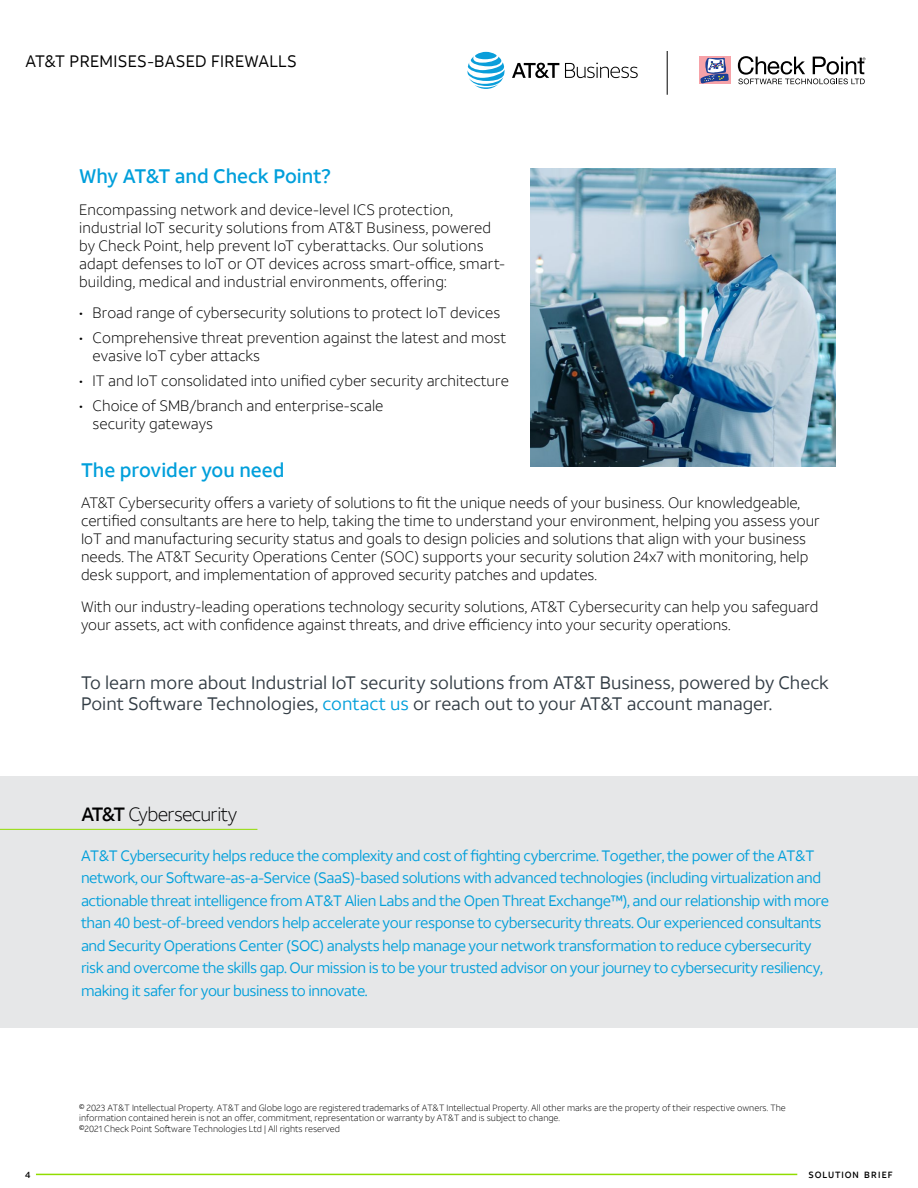
<style>
.page{position:relative;width:918px;height:1188px;background:#fff}
.page>*{position:absolute;margin:0;border:0;box-sizing:border-box;transform-origin:0 0}
.t1{font:500 19.5px "ATT Aleck Sans";color:#009fdb}
.t2{font:300 19.2px "ATT Aleck Sans";letter-spacing:-.04em;color:#000}
.t3{font:18px/21px "ATT Aleck Sans";color:#323c44}
.t4{font:16.5px "ATT Aleck Sans";letter-spacing:.02em;color:#000}
.t5{font:300 15px/18px "ATT Aleck Sans";color:#000}
.t6{font:15px/22.5px "ATT Aleck Sans";letter-spacing:-.03em;color:#009fdb}
.t7{font:300 9px/10.5px "ATT Aleck Sans";color:#000}
.t8{font:500 9px "ATT Aleck Sans";letter-spacing:.095em;color:#000}
.s1{color:#009fdb}
.s2{font-weight:500}
</style>
<div class="page">
<hr style="left:36px;top:1174px;width:761px;height:1px;background:#91dc00">
<img style="left:530px;top:169px;width:305px;height:297px">
<div style="left:0;top:777px;width:918px;height:251px;background:#e6e7e8"></div>
<hr style="left:0;top:829px;width:257px;height:1px;background:#91dc00">
<svg style="left:467px;top:52px;width:38px;height:37px"></svg>
<svg style="left:512px;top:63px;width:47px;height:15px"></svg>
<svg style="left:565px;top:63px;width:73px;height:15px"></svg>
<div style="left:699px;top:56px;width:32px;height:28px;background:#f6a2a8"></div>
<svg style="left:700px;top:58px;width:29px;height:25px"></svg>
<svg style="left:738px;top:56px;width:127px;height:28px"></svg>
<hr style="left:667px;top:51px;width:1px;height:44px;background:#000">
<p class="t4" style="left:25px;top:51px;width:273px">AT&amp;T PREMISES-BASED FIREWALLS</p>
<h1 class="t1" style="left:79px;top:164px;width:253px">Why AT&amp;T and Check Point?</h1>
<p class="t5" style="left:79px;top:200px;width:427px">Encompassing network and device-level ICS protection, industrial IoT security solutions from AT&amp;T Business, powered by Check Point, help prevent IoT cyberattacks. Our solutions adapt defenses to IoT or OT devices across smart-office, smart&shy;building, medical and industrial environments, offering:</p>
<p class="t5" style="left:79px;top:304px;width:423px">• Broad range of cybersecurity solutions to protect IoT devices</p>
<p class="t5" style="left:93px;top:329px;width:415px;text-indent:-14px">• Comprehensive threat prevention against the latest and most evasive IoT cyber attacks</p>
<p class="t5" style="left:79px;top:371px;width:431px">• IT and IoT consolidated into unified cyber security architecture</p>
<p class="t5" style="left:93px;top:396px;width:292px;text-indent:-14px">• Choice of SMB/branch and enterprise-scale security gateways</p>
<h1 class="t1" style="left:81px;top:458px;width:205px">The provider you need</h1>
<p class="t5" style="left:81px;top:494px;width:740px">AT&amp;T Cybersecurity offers a variety of solutions to fit the unique needs of your business. Our knowledgeable, certified consultants are here to help, taking the time to understand your environment, helping you assess your IoT and manufacturing security status and goals to design policies and solutions that align with your business needs. The AT&amp;T Security Operations Center (SOC) supports your security solution 24x7 with monitoring, help desk support, and implementation of approved security patches and updates.</p>
<p class="t5" style="left:81px;top:597px;width:739px">With our industry-leading operations technology security solutions, AT&amp;T Cybersecurity can help you safeguard your assets, act with confidence against threats, and drive efficiency into your security operations.</p>
<p class="t3" style="left:81px;top:672px;width:749px">To learn more about Industrial IoT security solutions from AT&amp;T Business, powered by Check<br>Point Software Technologies, <span class="s1">contact us</span> or reach out to your AT&amp;T account manager.</p>
<p class="t2" style="left:82px;top:802px;width:157px"><span class="s2">AT&amp;T</span> Cybersecurity</p>
<p class="t6" style="left:81px;top:844px;width:750px">AT&amp;T Cybersecurity helps reduce the complexity and cost of fighting cybercrime. Together, the power of the AT&amp;T network, our Software-as-a-Service (SaaS)-based solutions with advanced technologies (including virtualization and actionable threat intelligence from AT&amp;T Alien Labs and the Open Threat Exchange™), and our relationship with more than 40 best-of-breed vendors help accelerate your response to cybersecurity threats. Our experienced consultants and Security Operations Center (SOC) analysts help manage your network transformation to reduce cybersecurity risk and overcome the skills gap. Our mission is to be your trusted advisor on your journey to cybersecurity resiliency, making it safer for your business to innovate.</p>
<p class="t7" style="left:79px;top:1102px;width:708px">© 2023 AT&amp;T Intellectual Property. AT&amp;T and Globe logo are registered trademarks of AT&amp;T Intellectual Property. All other marks are the property of their respective owners. The information contained herein is not an offer, commitment, representation or warranty by AT&amp;T and is subject to change.<br>©2021 Check Point Software Technologies Ltd | All rights reserved</p>
<p class="t8" style="left:25px;top:1169px;width:7px">4</p>
<p class="t8" style="left:809px;top:1169px;width:86px">SOLUTION BRIEF</p>
</div>
